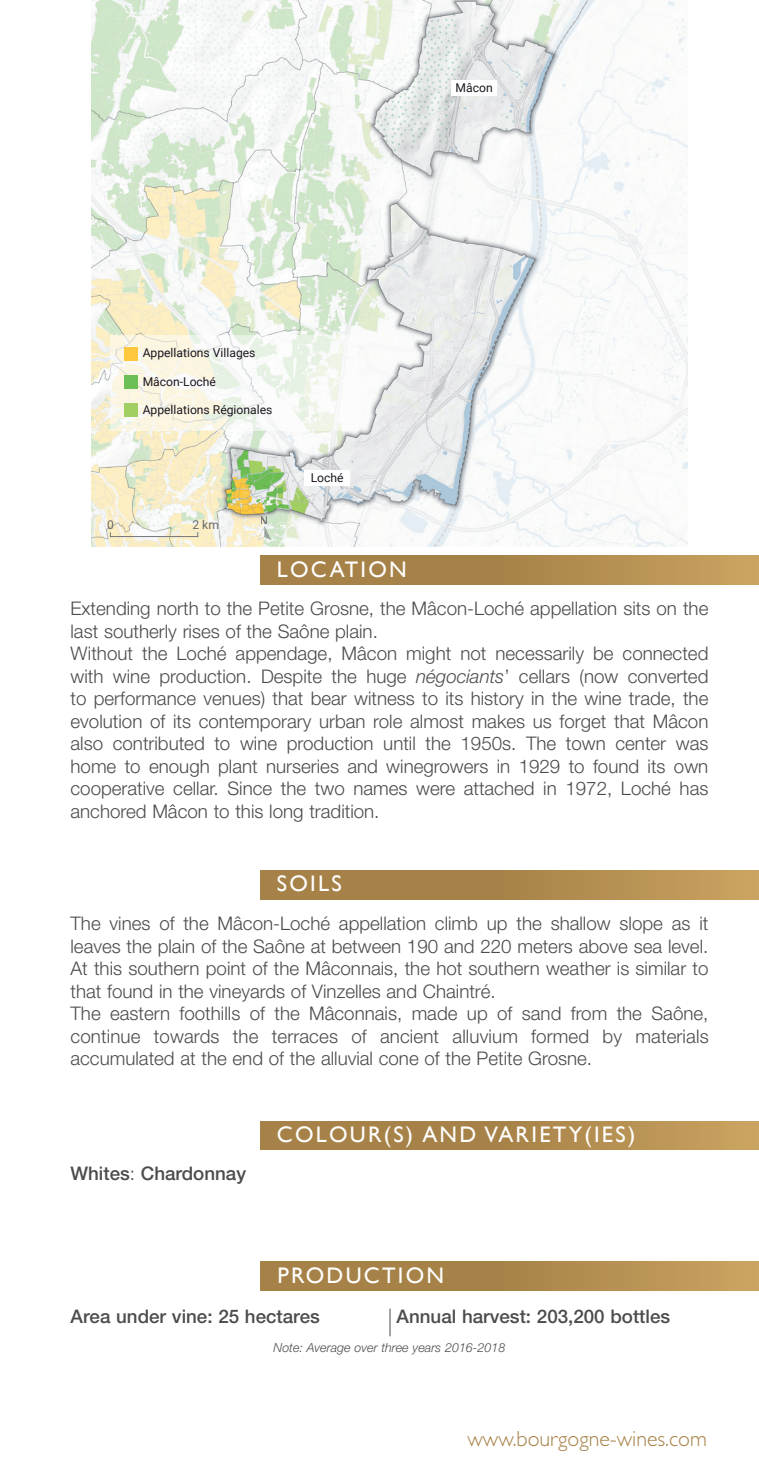
<style>
.page{position:relative;width:759px;height:1457px;background:#fff}
.page>*{position:absolute;margin:0;border:0;box-sizing:border-box;transform-origin:0 0}
.t1{font:22.5px "Gill Sans";letter-spacing:.1em;color:#fff}
.t2{font:300 22px "Gill Sans";color:#a78248}
.t3{font:300 18.75px/22.5px "Helvetica Neue";color:#4b4c4d}
.t4{font:500 18.75px "Helvetica Neue";color:#4b4c4d}
.t5{font:italic 300 12.5px "Helvetica Neue";color:#4b4c4d}
.t6{font:12.25px "Roboto";color:#1b161f}
.t7{font:12.25px "Roboto";color:#67696f}
.t8{font:12px "Helvetica";color:#72757b}
.s1{font-style:italic}
.s2{font-weight:300}
</style>
<div class="page">
<img style="left:92px;top:0;width:595px;height:546px">
<hr style="left:110px;top:536px;width:88px;height:1px;background:#72757b">
<img style="left:255px;top:523px;width:18px;height:19px">
<svg style="left:110px;top:335px;width:248px;height:95px"></svg>
<div style="left:124px;top:375px;width:13px;height:13px;background:#6cbf54"></div>
<div style="left:124px;top:403px;width:13px;height:13px;background:#a2cf62"></div>
<div style="left:124px;top:347px;width:13px;height:13px;background:#fec83e"></div>
<div style="left:452px;top:80px;width:45px;height:16px;background:#fff"></div>
<div style="left:305px;top:470px;width:45px;height:16px;background:#fff"></div>
<div style="left:260px;top:555px;width:499px;height:29px;background:linear-gradient(to right,#9e7942,#c39c5b)"></div>
<div style="left:260px;top:870px;width:499px;height:29px;background:linear-gradient(to right,#9e7942,#c39c5b)"></div>
<div style="left:260px;top:1120px;width:499px;height:29px;background:linear-gradient(to right,#9e7942,#c39c5b)"></div>
<div style="left:260px;top:1261px;width:499px;height:28px;background:linear-gradient(to right,#9e7942,#c39c5b)"></div>
<hr style="left:389px;top:1308px;width:2px;height:28px;background:#6c6d70">
<p class="t6" style="left:456px;top:79px;width:39px">Mâcon</p>
<p class="t6" style="left:143px;top:344px;width:114px">Appellations Villages</p>
<p class="t6" style="left:143px;top:372px;width:75px">Mâcon-Loché</p>
<p class="t6" style="left:143px;top:400px;width:131px">Appellations Régionales</p>
<p class="t7" style="left:107px;top:516px;width:8px">0</p>
<p class="t7" style="left:192px;top:516px;width:28px">2 km</p>
<p class="t8" style="left:260px;top:511px;width:10px">N</p>
<p class="t6" style="left:311px;top:469px;width:34px">Loché</p>
<p class="t1" style="left:277px;top:555px;width:131px">LOCATION</p>
<p class="t3" style="left:71px;top:596px;width:639px">Extending north to the Petite Grosne, the Mâcon-Loché appellation sits on the last southerly rises of the Saône plain.<br>Without the Loché appendage, Mâcon might not necessarily be connected with wine production. Despite the huge <span class="s1">négociants</span>’ cellars (now converted to performance venues) that bear witness to its history in the wine trade, the evolution of its contemporary urban role almost makes us forget that Mâcon also contributed to wine production until the 1950s. The town center was home to enough plant nurseries and winegrowers in 1929 to found its own cooperative cellar. Since the two names were attached in 1972, Loché has anchored Mâcon to this long tradition.</p>
<p class="t1" style="left:277px;top:870px;width:66px">SOILS</p>
<p class="t3" style="left:71px;top:911px;width:640px">The vines of the Mâcon-Loché appellation climb up the shallow slope as it leaves the plain of the Saône at between 190 and 220 meters above sea level.<br>At this southern point of the Mâconnais, the hot southern weather is similar to that found in the vineyards of Vinzelles and Chaintré.<br>The eastern foothills of the Mâconnais, made up of sand from the Saône, continue towards the terraces of ancient alluvium formed by materials accumulated at the end of the alluvial cone of the Petite Grosne.</p>
<p class="t4" style="left:71px;top:1161px;width:177px">Whites<span class="s2">:</span> Chardonnay</p>
<p class="t1" style="left:277px;top:1120px;width:360px">COLOUR(S) AND VARIETY(IES)</p>
<p class="t1" style="left:278px;top:1261px;width:168px">PRODUCTION</p>
<p class="t4" style="left:71px;top:1304px;width:251px">Area under vine: 25 hectares</p>
<p class="t4" style="left:396px;top:1304px;width:275px">Annual harvest: 203,200 bottles</p>
<p class="t5" style="left:274px;top:1339px;width:233px">Note: Average over three years 2016-2018</p>
<p class="t2" style="left:467px;top:1426px;width:241px">www.bourgogne-wines.com</p>
</div>
